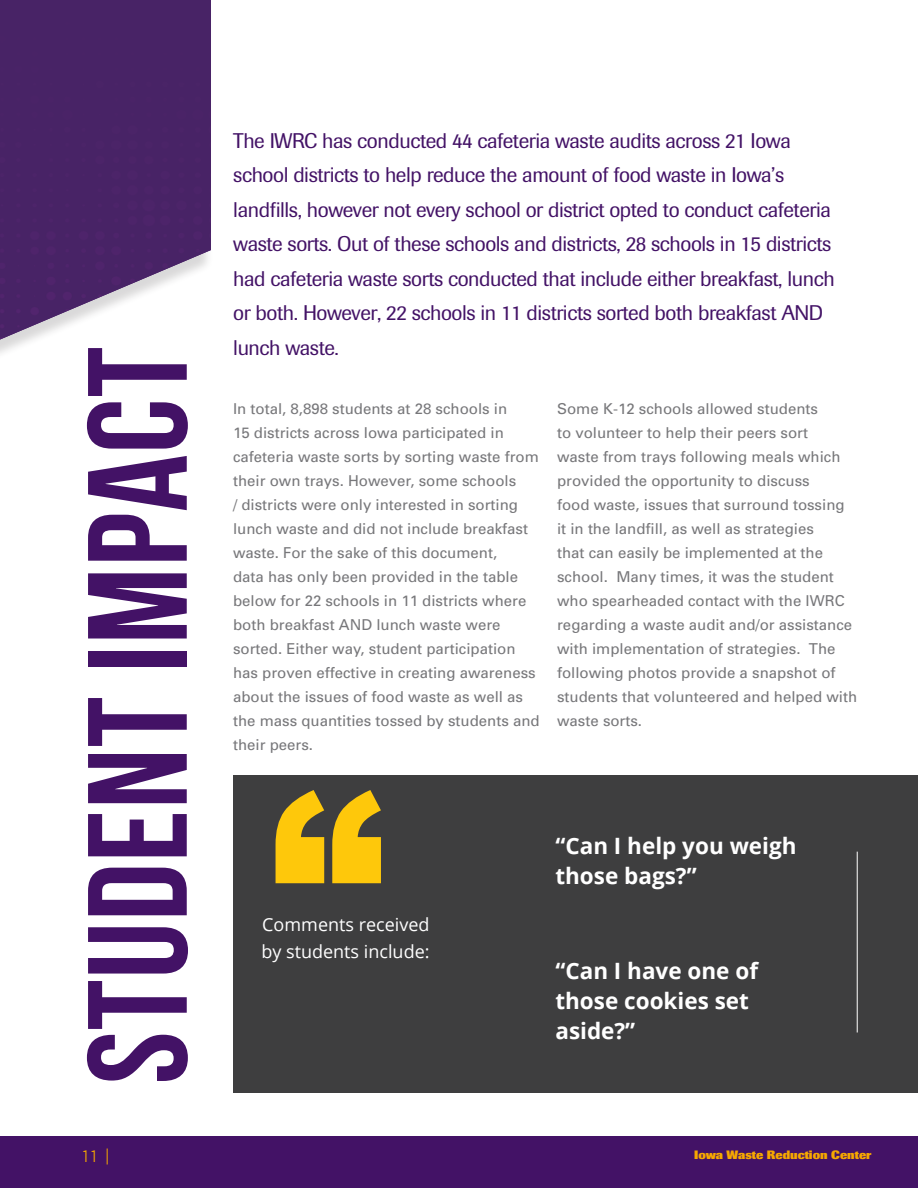
<style>
.page{position:relative;width:918px;height:1188px;background:#fff}
.page>*{position:absolute;margin:0;border:0;box-sizing:border-box;transform-origin:0 0}
.H1_56pt_CAPS{font:141px "Bebas Neue";letter-spacing:.01em;color:#431266}
.Head_15_20_Bold_L{font:700 22.5px/30px "Open Sans";color:#fff}
.H2_18pt{font:21px/34.5px "Berthold Imago BQ";letter-spacing:-.02em;color:#431266}
.Body_12_18_Reg_R{font:18px/27px "Open Sans";color:#fff}
.H2_18pt-2{font:300 18px "Berthold Imago BQ";color:#f6a800}
.Body_Style{font:15px/24px "Univers";color:#77777a}
.t1{font:800 12px "Berthold Imago BQ";color:#f6a800}
</style>
<div class="page">
<div style="left:0;top:1136px;width:918px;height:52px;background:#431266"></div>
<div style="left:234px;top:776px;width:684px;height:317px;background:#3e3e3f"></div>
<svg style="left:276px;top:790px;width:105px;height:93px"></svg>
<hr style="left:857px;top:852px;width:1px;height:180px;background:#fff">
<img style="left:0;top:0;width:211px;height:340px">
<svg style="left:107px;top:1148px;width:1px;height:16px"></svg>
<p class="H1_56pt_CAPS" style="left:61px;top:1084px;width:739px;rotate:-90deg">student impact</p>
<p class="H2_18pt-2" style="left:81px;top:1146px;width:19px">11</p>
<p class="H2_18pt" style="left:233px;top:123px;width:603px">The IWRC has conducted 44 cafeteria waste audits across 21 Iowa school districts to help reduce the amount of food waste in Iowa’s landfills, however not every school or district opted to conduct cafeteria waste sorts. Out of these schools and districts, 28 schools in 15 districts had cafeteria waste sorts conducted that include either breakfast, lunch or both. However, 22 schools in 11 districts sorted both breakfast AND lunch waste.</p>
<p class="Body_Style" style="left:233px;top:397px;width:308px">In total, 8,898 students at 28 schools in<br>15 districts across Iowa participated in cafeteria waste sorts by sorting waste from their own trays. However, some schools<br>/ districts were only interested in sorting lunch waste and did not include breakfast waste. For the sake of this document,<br>data has only been provided in the table below for 22 schools in 11 districts where both breakfast AND lunch waste were sorted. Either way, student participation has proven effective in creating awareness about the issues of food waste as well as the mass quantities tossed by students and their peers.</p>
<p class="Body_Style" style="left:557px;top:397px;width:302px">Some K-12 schools allowed students<br>to volunteer to help their peers sort<br>waste from trays following meals which provided the opportunity to discuss<br>food waste, issues that surround tossing it in the landfill, as well as strategies<br>that can easily be implemented at the school. Many times, it was the student who spearheaded contact with the IWRC regarding a waste audit and/or assistance with implementation of strategies. The following photos provide a snapshot of students that volunteered and helped with waste sorts.</p>
<p class="Body_12_18_Reg_R" style="left:261px;top:910px;width:170px">Comments received by students include:</p>
<p class="Head_15_20_Bold_L" style="left:555px;top:830px;width:243px">“Can I help you weigh those bags?”</p>
<p class="Head_15_20_Bold_L" style="left:555px;top:955px;width:204px">“Can I have one of those cookies set aside?”</p>
<p class="t1" style="left:694px;top:1148px;width:179px">Iowa Waste Reduction Center</p>
</div>
